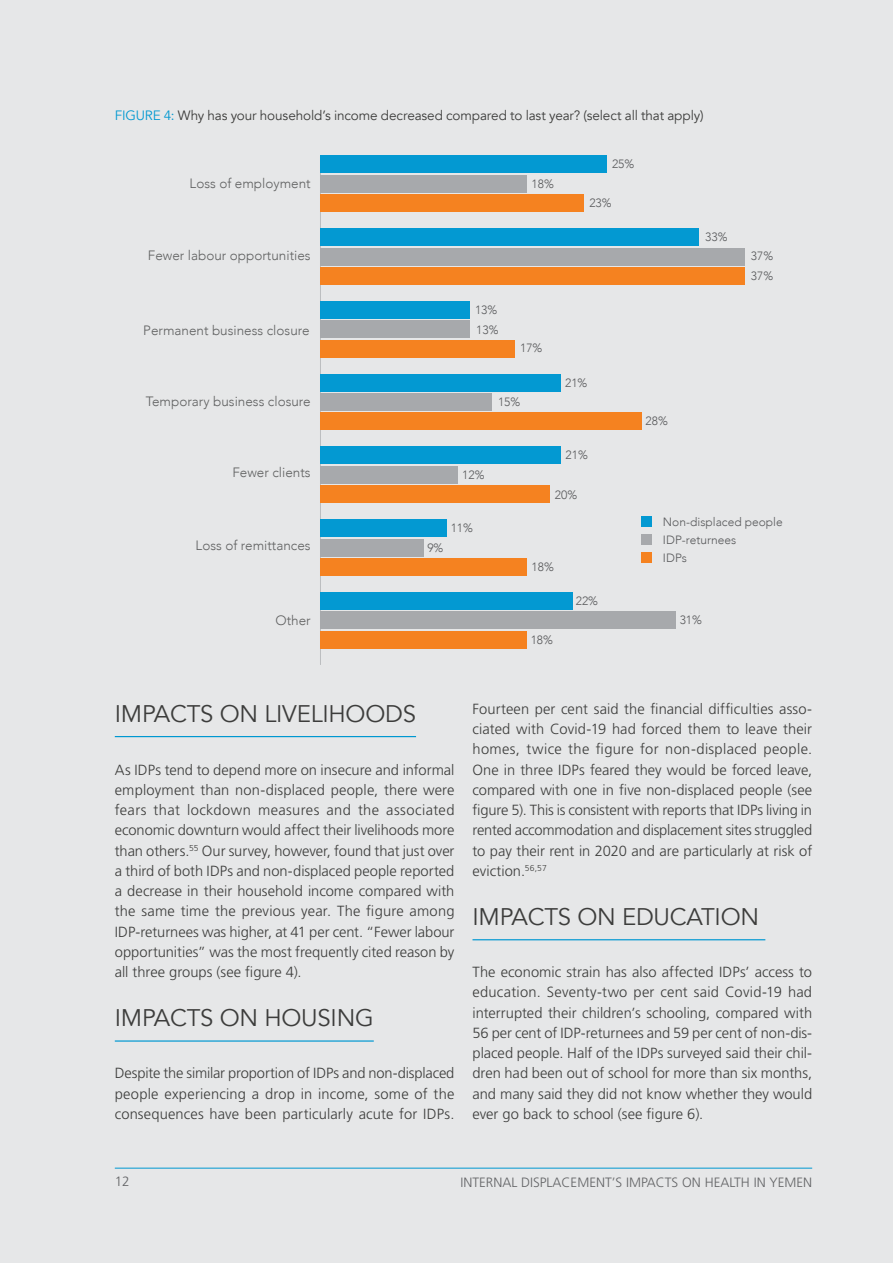
<style>
.page{position:relative;width:893px;height:1263px;background:#e6e7e8}
.page>*{position:absolute;margin:0;border:0;box-sizing:border-box;transform-origin:0 0}
.Header_2{font:24px "Avenir";letter-spacing:-.01em;color:#3d3d3c}
.Text{font:300 14.7px/20.2px "Frutiger LT Std";color:#3d3d3c;text-align:justify}
.t1{font:300 13.5px "Avenir";color:#606161}
.t2{font:13.5px "Avenir";letter-spacing:-.01em;color:#3d3d3c}
.t3{font:300 13.5px "Frutiger LT Std";color:#636466}
.t4{font:13.5px "Avenir";color:#0098d1}
.t5{font:300 12px/17.7px "Avenir";color:#58595b}
.s1{color:#0098d1}
</style>
<div class="page">
<hr style="left:115px;top:736px;width:301px;height:1px;background:#0098d1">
<hr style="left:115px;top:1040px;width:259px;height:2px;background:#0098d1">
<hr style="left:320px;top:156px;width:1px;height:509px;background:#bcbec0">
<div style="left:320px;top:194px;width:264px;height:18px;background:#f58220"></div>
<div style="left:320px;top:267px;width:425px;height:18px;background:#f58220"></div>
<div style="left:320px;top:340px;width:195px;height:17px;background:#f58220"></div>
<div style="left:320px;top:413px;width:321px;height:17px;background:#f58220"></div>
<div style="left:320px;top:485px;width:230px;height:18px;background:#f58220"></div>
<div style="left:320px;top:558px;width:207px;height:18px;background:#f58220"></div>
<div style="left:320px;top:631px;width:207px;height:17px;background:#f58220"></div>
<div style="left:320px;top:175px;width:207px;height:18px;background:#a7a9ac"></div>
<div style="left:320px;top:248px;width:425px;height:17px;background:#a7a9ac"></div>
<div style="left:320px;top:321px;width:150px;height:17px;background:#a7a9ac"></div>
<div style="left:320px;top:393px;width:172px;height:18px;background:#a7a9ac"></div>
<div style="left:320px;top:466px;width:138px;height:17px;background:#a7a9ac"></div>
<div style="left:320px;top:539px;width:104px;height:17px;background:#a7a9ac"></div>
<div style="left:320px;top:612px;width:356px;height:17px;background:#a7a9ac"></div>
<div style="left:320px;top:156px;width:287px;height:17px;background:#0399d2"></div>
<div style="left:320px;top:228px;width:379px;height:18px;background:#0399d2"></div>
<div style="left:320px;top:301px;width:150px;height:18px;background:#0399d2"></div>
<div style="left:320px;top:374px;width:241px;height:17px;background:#0399d2"></div>
<div style="left:320px;top:447px;width:241px;height:17px;background:#0399d2"></div>
<div style="left:320px;top:519px;width:127px;height:18px;background:#0399d2"></div>
<div style="left:320px;top:592px;width:253px;height:18px;background:#0399d2"></div>
<div style="left:641px;top:516px;width:11px;height:11px;background:#0399d2"></div>
<div style="left:641px;top:534px;width:11px;height:11px;background:#a7a9ac"></div>
<div style="left:641px;top:552px;width:11px;height:11px;background:#f58220"></div>
<hr style="left:472px;top:939px;width:293px;height:1px;background:#0098d1">
<hr style="left:115px;top:1168px;width:697px;height:1px;background:#0098d1">
<p class="t4" style="left:115px;top:107px;width:16px">Figure</p>
<p class="t2" style="left:164px;top:107px;width:541px"><span class="s1">4:</span> Why has your household’s income decreased compared to last year? (select all that apply)</p>
<p class="t5" style="left:612px;top:155px;width:24px">25%</p>
<p class="t1" style="left:190px;top:175px;width:123px">Loss of employment</p>
<p class="t5" style="left:532px;top:175px;width:24px">18%</p>
<p class="t5" style="left:589px;top:194px;width:24px">23%</p>
<p class="t5" style="left:705px;top:228px;width:24px">33%</p>
<p class="t1" style="left:148px;top:247px;width:164px">Fewer labour opportunities</p>
<p class="t5" style="left:751px;top:245px;width:24px;line-height:20.4px">37%<br>37%</p>
<p class="t1" style="left:143px;top:323px;width:168px">Permanent business closure</p>
<p class="t5" style="left:475px;top:300px;width:25px;line-height:19.8px">13%<br>13%</p>
<p class="t5" style="left:520px;top:339px;width:24px">17%</p>
<p class="t5" style="left:565px;top:374px;width:24px">21%</p>
<p class="t1" style="left:146px;top:394px;width:166px">Temporary business closure</p>
<p class="t5" style="left:498px;top:393px;width:24px">15%</p>
<p class="t5" style="left:646px;top:412px;width:24px">28%</p>
<p class="t5" style="left:566px;top:446px;width:24px">21%</p>
<p class="t1" style="left:232px;top:465px;width:80px">Fewer clients</p>
<p class="t5" style="left:462px;top:466px;width:24px">12%</p>
<p class="t5" style="left:555px;top:486px;width:24px">20%</p>
<p class="t1" style="left:196px;top:537px;width:117px">Loss of remittances</p>
<p class="t5" style="left:427px;top:539px;width:18px">9%</p>
<p class="t5" style="left:451px;top:519px;width:24px">11%</p>
<p class="t5" style="left:532px;top:558px;width:24px">18%</p>
<p class="t5" style="left:663px;top:513px;width:121px">Non-displaced people<br>IDP-returnees<br>IDPs</p>
<p class="t5" style="left:576px;top:592px;width:24px">22%</p>
<p class="t1" style="left:275px;top:612px;width:37px">Other</p>
<p class="t5" style="left:680px;top:611px;width:24px">31%</p>
<p class="t5" style="left:531px;top:631px;width:24px">18%</p>
<p class="Header_2" style="left:115px;top:699px;width:303px">IMPACTS ON LIVELIHOODS</p>
<p class="Text" style="left:115px;top:760px;width:341px">As IDPs tend to depend more on insecure and informal employment than non-displaced people, there were fears that lockdown measures and the associated economic downturn would affect their livelihoods more than others.<sup>55</sup> Our survey, however, found that just over a third of both IDPs and non-displaced people reported a decrease in their household income compared with the same time the previous year. The figure among IDP-returnees was higher, at 41 per cent. “Fewer labour opportunities” was the most frequently cited reason by all three groups (see figure 4).</p>
<p class="Header_2" style="left:115px;top:1003px;width:260px">IMPACTS ON HOUSING</p>
<p class="Text" style="left:115px;top:1063px;width:341px">Despite the similar proportion of IDPs and non-displaced people experiencing a drop in income, some of the consequences have been particularly acute for IDPs.</p>
<p class="Text" style="left:472px;top:699px;width:341px">Fourteen per cent said the financial difficulties asso&shy;ciated with Covid-19 had forced them to leave their homes, twice the figure for non-displaced people.<br>One in three IDPs feared they would be forced leave, compared with one in five non-displaced people (see figure 5). This is consistent with reports that IDPs living in rented accommodation and displacement sites struggled to pay their rent in 2020 and are particularly at risk of eviction.<sup>56,57</sup></p>
<p class="Header_2" style="left:472px;top:902px;width:288px">IMPACTS ON EDUCATION</p>
<p class="Text" style="left:472px;top:962px;width:341px">The economic strain has also affected IDPs’ access to education. Seventy-two per cent said Covid-19 had interrupted their children’s schooling, compared with 56 per cent of IDP-returnees and 59 per cent of non-dis&shy;placed people. Half of the IDPs surveyed said their chil&shy;dren had been out of school for more than six months, and many said they did not know whether they would ever go back to school (see figure 6).</p>
<p class="t3" style="left:115px;top:1174px;width:17px">12</p>
<p class="t3" style="left:460px;top:1174px;width:353px">INTERNAL DISPLACEMENT’S IMPACTS ON HEALTH IN YEMEN</p>
</div>
